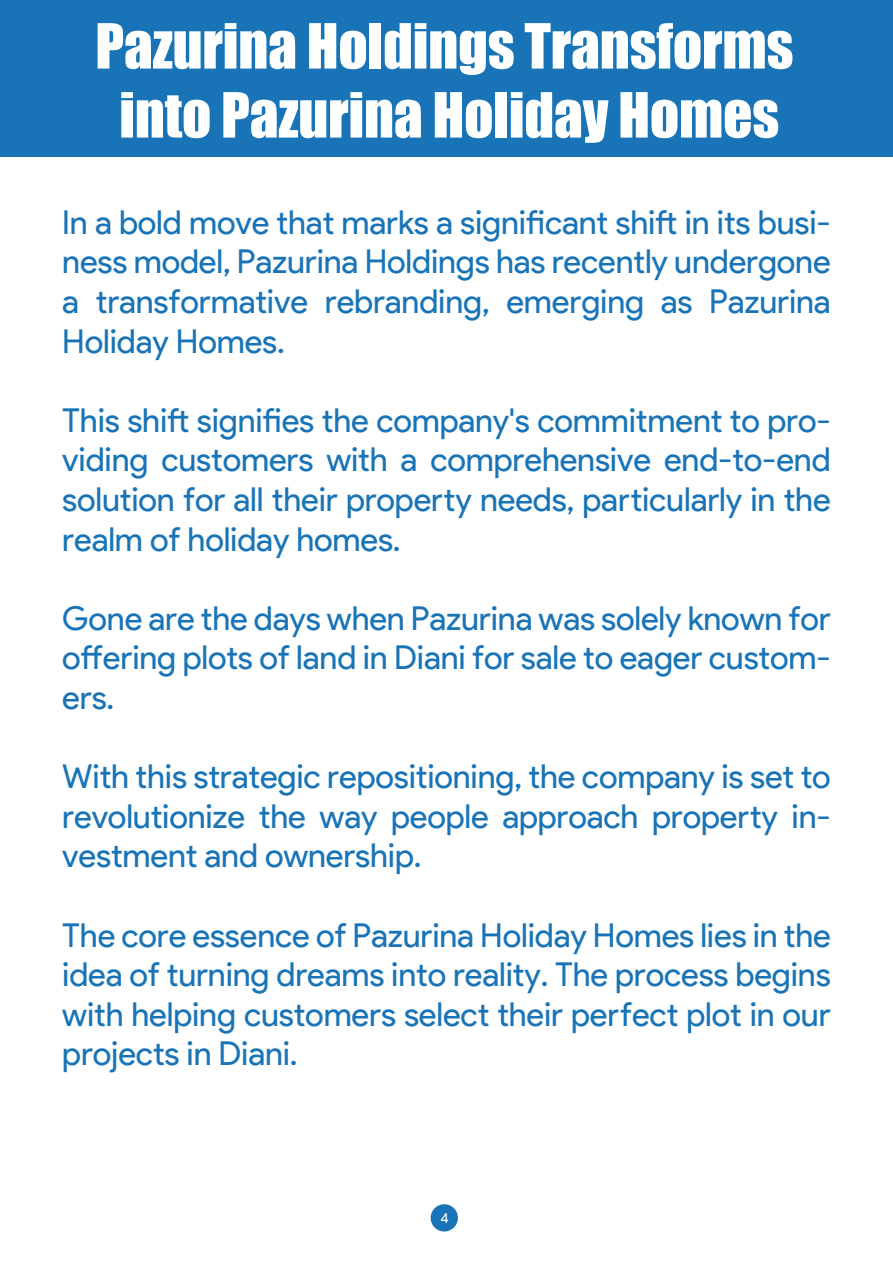
<style>
.page{position:relative;width:893px;height:1263px;background:#fff}
.page>*{position:absolute;margin:0;border:0;box-sizing:border-box;transform-origin:0 0}
.t1{font:57.45px/69px "Impact";letter-spacing:-.005em;color:#fff;text-align:center}
.t2{font:33px/39.6px "Product Sans";letter-spacing:-.005em;color:#1974b7;text-align:justify}
.t3{font:14.1px "Product Sans";color:#fff}
</style>
<div class="page">
<div style="left:431px;top:1204px;width:27px;height:27px;background:#1974b7;border-radius:50%"></div>
<div style="left:0;top:0;width:893px;height:157px;background:#1974b7"></div>
<h1 class="t1" style="left:95px;top:10px;width:700px">Pazurina Holdings Transforms into Pazurina Holiday Homes</h1>
<p class="t2" style="left:62px;top:203px;width:770px">In a bold move that marks a significant shift in its busi&shy;ness model, Pazurina Holdings has recently undergone a transformative rebranding, emerging as Pazurina Holiday Homes.</p>
<p class="t2" style="left:62px;top:401px;width:770px">This shift signifies the company's commitment to pro&shy;viding customers with a comprehensive end-to-end solution for all their property needs, particularly in the realm of holiday homes.</p>
<p class="t2" style="left:62px;top:599px;width:770px">Gone are the days when Pazurina was solely known for offering plots of land in Diani for sale to eager custom&shy;ers.</p>
<p class="t2" style="left:62px;top:758px;width:770px">With this strategic repositioning, the company is set to revolutionize the way people approach property in&shy;vestment and ownership.</p>
<p class="t2" style="left:62px;top:916px;width:770px">The core essence of Pazurina Holiday Homes lies in the idea of turning dreams into reality. The process begins with helping customers select their perfect plot in our projects in Diani.</p>
<p class="t3" style="left:440px;top:1210px;width:10px">4</p>
</div>
